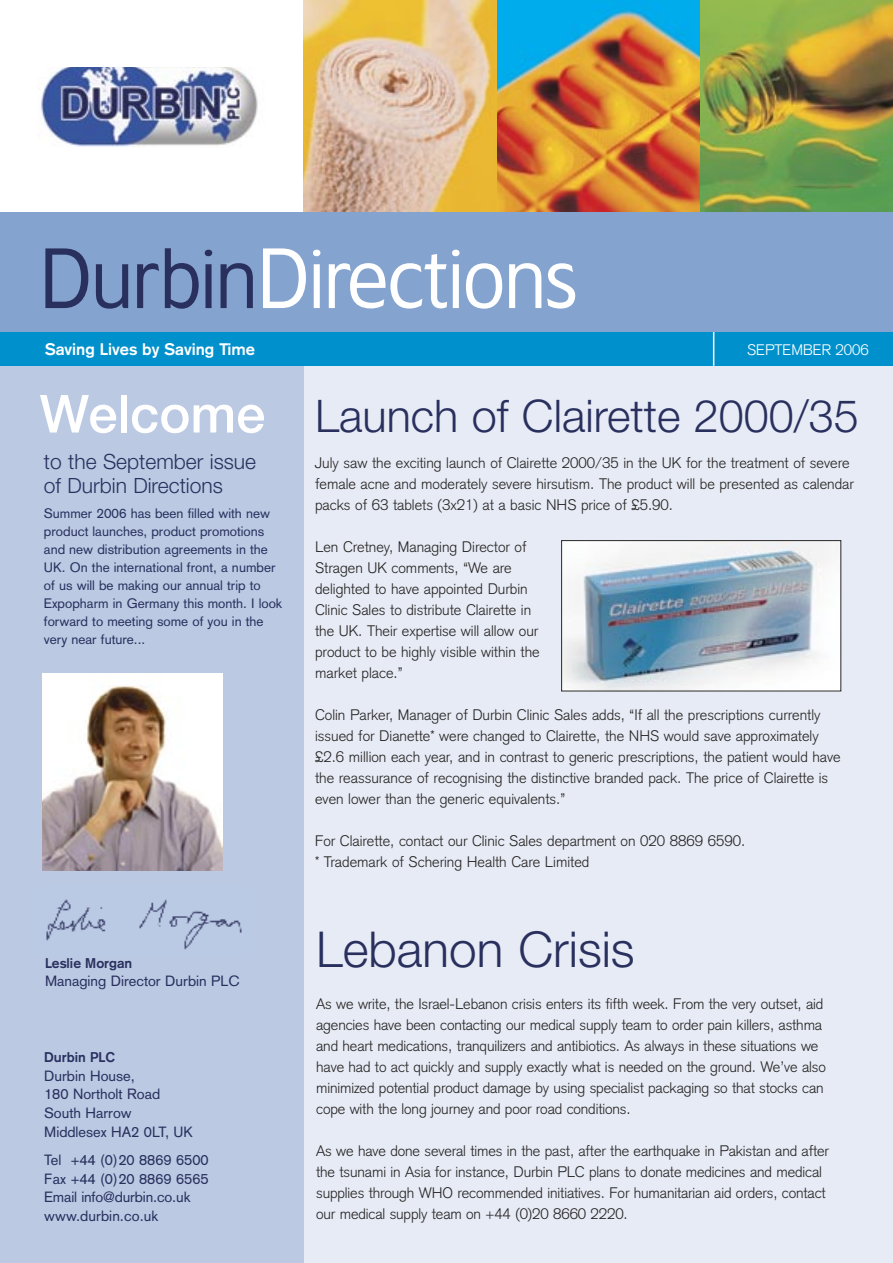
<style>
.page{position:relative;width:893px;height:1263px;background:#fff}
.page>*{position:absolute;margin:0;border:0;box-sizing:border-box;transform-origin:0 0}
.t1{font:81px "TF Forever";letter-spacing:.005em;color:#fff}
.t2{font:500 52.5px "Helvetica Neue";color:#fff}
.t3{font:300 49.5px "Helvetica Neue";color:#29305e}
.t4{font:300 45px "Helvetica Neue";color:#29305e}
.t5{font:300 21px "Helvetica Neue";color:#29305e}
.t6{font:700 16.5px "Akzidenz Grotesk";color:#fff}
.t7{font:300 15px/21px "Akzidenz Grotesk";color:#272525}
.t8{font:300 15px "Akzidenz Grotesk";color:#fff}
.t9{font:14.7px "Akzidenz Grotesk";color:#29305e}
.t10{font:700 13.8px "Akzidenz Grotesk";color:#29305e}
.t11{font:13.5px/18px "Akzidenz Grotesk";color:#29305e}
.s1{color:#29305e}
</style>
<div class="page">
<img style="left:303px;top:0;width:194px;height:213px">
<img style="left:700px;top:0;width:193px;height:213px">
<img style="left:497px;top:0;width:203px;height:213px">
<div style="left:292px;top:354px;width:601px;height:909px;background:#e7ebf5"></div>
<div style="left:0;top:361px;width:303px;height:902px;background:#bbc9e3"></div>
<div style="left:0;top:332px;width:893px;height:34px;background:#0091cc"></div>
<hr style="left:713px;top:332px;width:1px;height:34px;background:#fff">
<div style="left:0;top:213px;width:893px;height:119px;background:#85a3cf"></div>
<img style="left:41px;top:67px;width:217px;height:80px">
<img style="left:46px;top:899px;width:196px;height:51px">
<img style="left:43px;top:674px;width:179px;height:196px">
<img style="left:563px;top:542px;width:276px;height:147px">
<div style="left:561px;top:540px;width:280px;height:151px;border:1px solid #272525"></div>
<p class="t1" style="left:40px;top:231px;width:539px"><span class="s1">Durbin</span>Directions</p>
<p class="t6" style="left:45px;top:339px;width:212px">Saving Lives by Saving Time</p>
<p class="t8" style="left:747px;top:341px;width:123px">SEPTEMBER 2006</p>
<p class="t2" style="left:40px;top:382px;width:227px">Welcome</p>
<p class="t5" style="left:44px;top:448px;width:214px">to the September issue</p>
<p class="t5" style="left:44px;top:472px;width:180px">of Durbin Directions</p>
<p class="t11" style="left:44px;top:504px;width:240px">Summer 2006 has been filled with new product launches, product promotions and new distribution agreements in the UK. On the international front, a number of us will be making our annual trip to Expopharm in Germany this month. I look forward to meeting some of you in the very near future...</p>
<p class="t10" style="left:45px;top:955px;width:89px">Leslie Morgan</p>
<p class="t9" style="left:45px;top:972px;width:196px">Managing Director Durbin PLC</p>
<p class="t10" style="left:44px;top:1049px;width:72px">Durbin PLC</p>
<p class="t9" style="left:44px;top:1067px;width:92px">Durbin House,</p>
<p class="t9" style="left:44px;top:1085px;width:117px">180 Northolt Road</p>
<p class="t9" style="left:44px;top:1104px;width:89px">South Harrow</p>
<p class="t9" style="left:44px;top:1123px;width:150px">Middlesex HA2 0LT, UK</p>
<p class="t9" style="left:44px;top:1151px;width:166px">Tel +44 (0)20 8869 6500</p>
<p class="t9" style="left:44px;top:1170px;width:166px">Fax +44 (0)20 8869 6565</p>
<p class="t9" style="left:44px;top:1188px;width:148px">Email info@durbin.co.uk</p>
<p class="t9" style="left:44px;top:1207px;width:116px">www.durbin.co.uk</p>
<p class="t4" style="left:315px;top:389px;width:545px">Launch of Clairette 2000/35</p>
<p class="t7" style="left:315px;top:452px;width:540px">July saw the exciting launch of Clairette 2000/35 in the UK for the treatment of severe female acne and moderately severe hirsutism. The product will be presented as calendar packs of 63 tablets (3x21) at a basic NHS price of £5.90.</p>
<p class="t7" style="left:315px;top:536px;width:226px">Len Cretney, Managing Director of<br>Stragen UK comments, “We are delighted to have appointed Durbin<br>Clinic Sales to distribute Clairette in the UK. Their expertise will allow our product to be highly visible within the market place.”</p>
<p class="t7" style="left:315px;top:704px;width:527px">Colin Parker, Manager of Durbin Clinic Sales adds, “If all the prescriptions currently issued for Dianette* were changed to Clairette, the NHS would save approximately £2.6 million each year, and in contrast to generic prescriptions, the patient would have the reassurance of recognising the distinctive branded pack. The price of Clairette is even lower than the generic equivalents.”</p>
<p class="t7" style="left:315px;top:830px;width:432px">For Clairette, contact our Clinic Sales department on 020 8869 6590.</p>
<p class="t7" style="left:315px;top:851px;width:276px">* Trademark of Schering Health Care Limited</p>
<p class="t3" style="left:316px;top:919px;width:320px">Lebanon Crisis</p>
<p class="t7" style="left:316px;top:993px;width:511px">As we write, the Israel-Lebanon crisis enters its fifth week. From the very outset, aid agencies have been contacting our medical supply team to order pain killers, asthma and heart medications, tranquilizers and antibiotics. As always in these situations we have had to act quickly and supply exactly what is needed on the ground. We’ve also minimized potential product damage by using specialist packaging so that stocks can cope with the long journey and poor road conditions.</p>
<p class="t7" style="left:316px;top:1140px;width:514px">As we have done several times in the past, after the earthquake in Pakistan and after the tsunami in Asia for instance, Durbin PLC plans to donate medicines and medical supplies through WHO recommended initiatives. For humanitarian aid orders, contact our medical supply team on +44 (0)20 8660 2220.</p>
</div>
